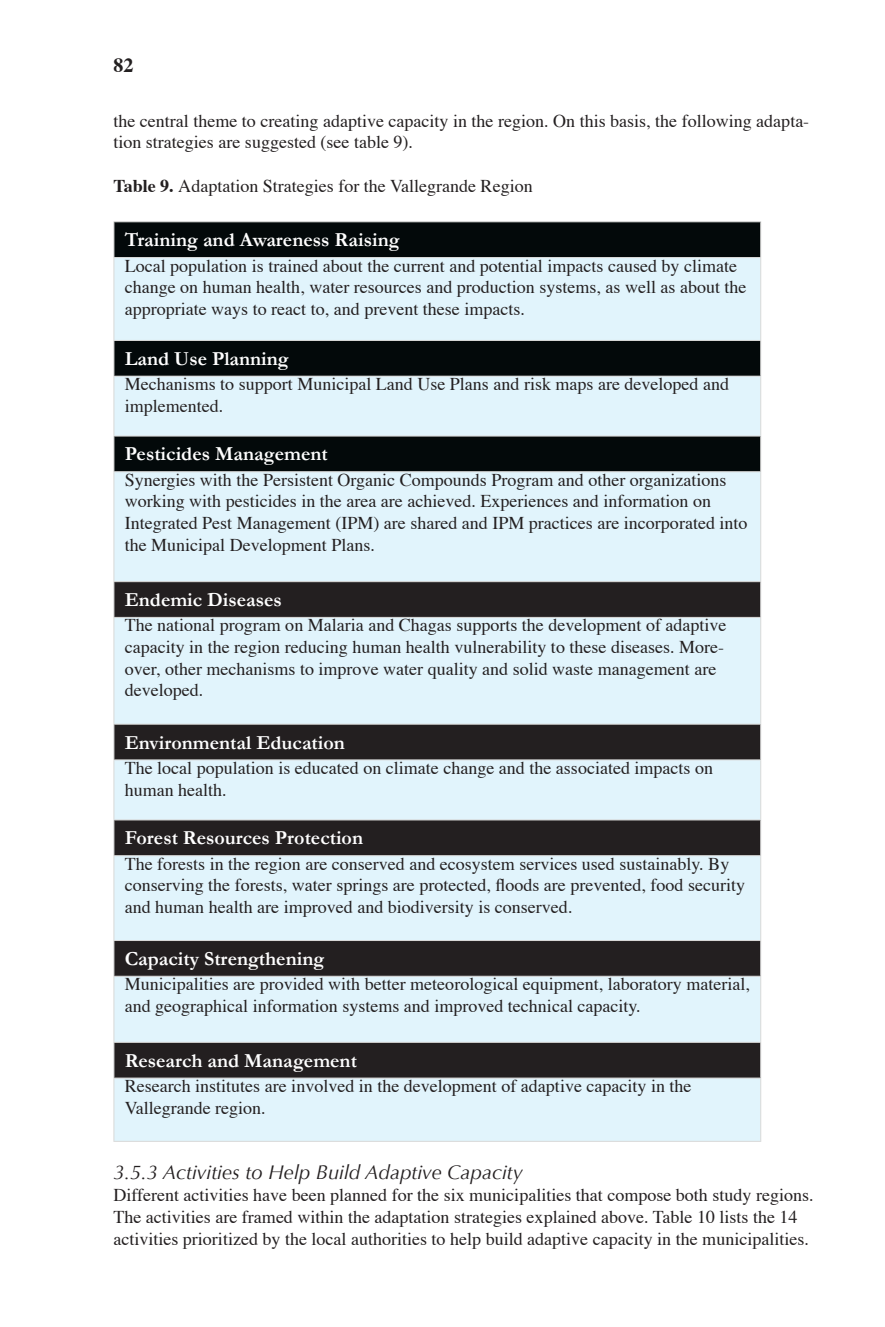
<style>
.page{position:relative;width:885px;height:1327px;background:#fff}
.page>*{position:absolute;margin:0;border:0;box-sizing:border-box;transform-origin:0 0}
.t1{font:700 20px "Garamond";color:#fff}
.t2{font:italic 20px "Optima";color:#231f20}
.t3{font:700 20px "Times";color:#231f20}
.t4{font:18px/21.6px "Times";color:#231f20}
.s1{font-weight:700}
</style>
<div class="page">
<div style="left:114px;top:222px;width:646px;height:35px;background:#03090a"></div>
<svg style="left:114px;top:258px;width:646px;height:882px;background:#b8c9cf"></svg>
<svg style="left:114px;top:582px;width:646px;height:495px;background:#9da8ae"></svg>
<hr style="left:113px;top:221px;width:648px;height:1px;background:#d9d9d8">
<hr style="left:113px;top:222px;width:1px;height:35px;background:#d9d9d8">
<hr style="left:760px;top:222px;width:1px;height:35px;background:#d9d9d8">
<hr style="left:113px;top:257px;width:648px;height:1px;background:#d9d9d8">
<hr style="left:113px;top:258px;width:1px;height:82px;background:#d9d9d8">
<hr style="left:760px;top:258px;width:1px;height:82px;background:#d9d9d8">
<hr style="left:113px;top:340px;width:648px;height:1px;background:#d9d9d8">
<hr style="left:113px;top:341px;width:1px;height:35px;background:#d9d9d8">
<hr style="left:760px;top:341px;width:1px;height:35px;background:#d9d9d8">
<hr style="left:113px;top:376px;width:648px;height:1px;background:#d9d9d8">
<hr style="left:113px;top:377px;width:1px;height:58px;background:#d9d9d8">
<hr style="left:760px;top:377px;width:1px;height:58px;background:#d9d9d8">
<hr style="left:113px;top:435px;width:648px;height:1px;background:#d9d9d8">
<hr style="left:113px;top:436px;width:1px;height:35px;background:#d9d9d8">
<hr style="left:760px;top:436px;width:1px;height:35px;background:#d9d9d8">
<hr style="left:113px;top:471px;width:648px;height:1px;background:#d9d9d8">
<hr style="left:113px;top:472px;width:1px;height:109px;background:#d9d9d8">
<hr style="left:760px;top:472px;width:1px;height:109px;background:#d9d9d8">
<hr style="left:113px;top:581px;width:648px;height:1px;background:#d9d9d8">
<hr style="left:113px;top:582px;width:1px;height:35px;background:#d9d9d8">
<hr style="left:760px;top:582px;width:1px;height:35px;background:#d9d9d8">
<hr style="left:113px;top:617px;width:648px;height:1px;background:#d9d9d8">
<hr style="left:113px;top:618px;width:1px;height:105px;background:#d9d9d8">
<hr style="left:760px;top:618px;width:1px;height:105px;background:#d9d9d8">
<hr style="left:113px;top:723px;width:648px;height:1px;background:#d9d9d8">
<hr style="left:113px;top:724px;width:1px;height:35px;background:#d9d9d8">
<hr style="left:760px;top:724px;width:1px;height:35px;background:#d9d9d8">
<hr style="left:113px;top:759px;width:648px;height:1px;background:#d9d9d8">
<hr style="left:113px;top:760px;width:1px;height:59px;background:#d9d9d8">
<hr style="left:760px;top:760px;width:1px;height:59px;background:#d9d9d8">
<hr style="left:113px;top:819px;width:648px;height:1px;background:#d9d9d8">
<hr style="left:113px;top:820px;width:1px;height:35px;background:#d9d9d8">
<hr style="left:760px;top:820px;width:1px;height:35px;background:#d9d9d8">
<hr style="left:113px;top:855px;width:648px;height:1px;background:#d9d9d8">
<hr style="left:113px;top:856px;width:1px;height:84px;background:#d9d9d8">
<hr style="left:760px;top:856px;width:1px;height:84px;background:#d9d9d8">
<hr style="left:113px;top:940px;width:648px;height:1px;background:#d9d9d8">
<hr style="left:113px;top:941px;width:1px;height:34px;background:#d9d9d8">
<hr style="left:760px;top:941px;width:1px;height:34px;background:#d9d9d8">
<hr style="left:113px;top:975px;width:648px;height:1px;background:#d9d9d8">
<hr style="left:113px;top:976px;width:1px;height:65px;background:#d9d9d8">
<hr style="left:760px;top:976px;width:1px;height:65px;background:#d9d9d8">
<hr style="left:113px;top:1041px;width:648px;height:1px;background:#d9d9d8">
<hr style="left:113px;top:1042px;width:1px;height:35px;background:#d9d9d8">
<hr style="left:760px;top:1042px;width:1px;height:35px;background:#d9d9d8">
<hr style="left:113px;top:1077px;width:648px;height:1px;background:#d9d9d8">
<hr style="left:113px;top:1078px;width:1px;height:62px;background:#d9d9d8">
<hr style="left:760px;top:1078px;width:1px;height:62px;background:#d9d9d8">
<hr style="left:113px;top:1140px;width:648px;height:1px;background:#d9d9d8">
<p class="t3" style="left:113px;top:46px;width:21px">82</p>
<p class="t4" style="left:113px;top:108px;width:697px">the central theme to creating adaptive capacity in the region. On this basis, the following adapta&shy;tion strategies are suggested (see table 9).</p>
<p class="t4" style="left:113px;top:173px;width:420px"><span class="s1">Table 9.</span> Adaptation Strategies for the Vallegrande Region</p>
<p class="t1" style="left:125px;top:228px;width:276px">Training and Awareness Raising</p>
<p class="t4" style="left:125px;top:253px;width:623px">Local population is trained about the current and potential impacts caused by climate change on human health, water resources and production systems, as well as about the appropriate ways to react to, and prevent these impacts.</p>
<p class="t1" style="left:125px;top:346px;width:165px">Land Use Planning</p>
<p class="t4" style="left:125px;top:372px;width:605px">Mechanisms to support Municipal Land Use Plans and risk maps are developed and implemented.</p>
<p class="t1" style="left:125px;top:442px;width:204px">Pesticides Management</p>
<p class="t4" style="left:125px;top:467px;width:624px">Synergies with the Persistent Organic Compounds Program and other organizations working with pesticides in the area are achieved. Experiences and information on Integrated Pest Management (IPM) are shared and IPM practices are incorporated into the Municipal Development Plans.</p>
<p class="t1" style="left:125px;top:588px;width:159px">Endemic Diseases</p>
<p class="t4" style="left:125px;top:613px;width:603px">The national program on Malaria and Chagas supports the development of adaptive capacity in the region reducing human health vulnerability to these diseases. More&shy;over, other mechanisms to improve water quality and solid waste management are developed.</p>
<p class="t1" style="left:125px;top:730px;width:222px">Environmental Education</p>
<p class="t4" style="left:125px;top:755px;width:589px">The local population is educated on climate change and the associated impacts on human health.</p>
<p class="t1" style="left:125px;top:826px;width:240px">Forest Resources Protection</p>
<p class="t4" style="left:125px;top:851px;width:621px">The forests in the region are conserved and ecosystem services used sustainably. By conserving the forests, water springs are protected, floods are prevented, food security and human health are improved and biodiversity is conserved.</p>
<p class="t1" style="left:125px;top:946px;width:201px">Capacity Strengthening</p>
<p class="t4" style="left:125px;top:972px;width:626px">Municipalities are provided with better meteorological equipment, laboratory material, and geographical information systems and improved technical capacity.</p>
<p class="t1" style="left:125px;top:1048px;width:234px">Research and Management</p>
<p class="t4" style="left:125px;top:1073px;width:568px">Research institutes are involved in the development of adaptive capacity in the<br>Vallegrande region.</p>
<p class="t2" style="left:113px;top:1161px;width:411px">3.5.3 Activities to Help Build Adaptive Capacity</p>
<p class="t4" style="left:113px;top:1182px;width:701px">Different activities have been planned for the six municipalities that compose both study regions.<br>The activities are framed within the adaptation strategies explained above. Table 10 lists the 14 activities prioritized by the local authorities to help build adaptive capacity in the municipalities.</p>
</div>
